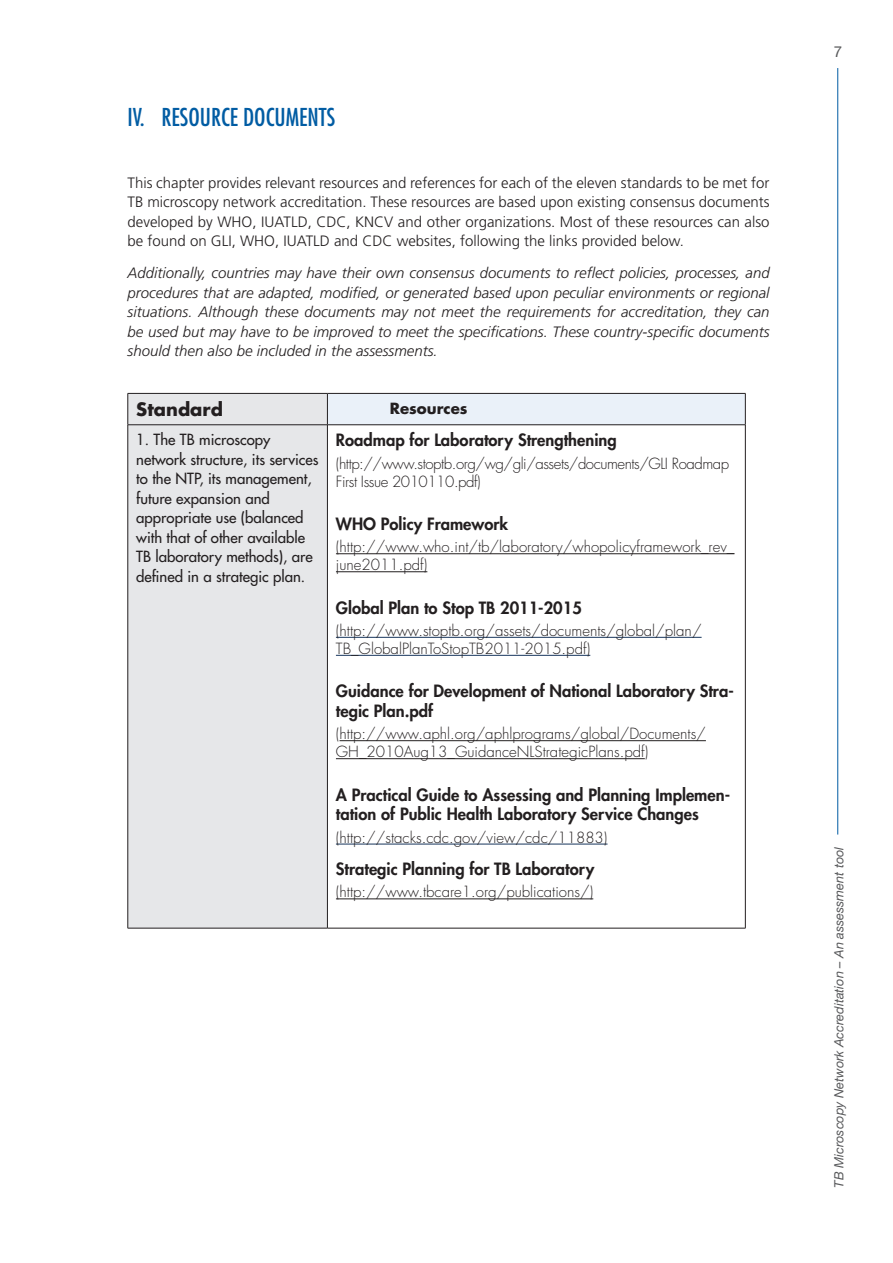
<style>
.page{position:relative;width:893px;height:1263px;background:#fff}
.page>*{position:absolute;margin:0;border:0;box-sizing:border-box;transform-origin:0 0}
.t1{font:condensed 24px "Futura";color:#015ca3}
.t2{font:700 18px "Futura";color:#231f20}
.t3{font:800 16.5px/19.8px "Futura";color:#231f20}
.t4{font:italic 300 15px/19.5px "Frutiger";color:#231f20;text-align:justify}
.t5{font:300 15px/18px "Futura";color:#231f20}
.t6{font:300 15px/19.5px "Frutiger";color:#231f20;text-align:justify}
.t7{font:15px/19.5px "Futura";color:#231f20}
.t8{font:300 15px/18px "Futura";letter-spacing:-.03em;color:#231f20}
.t9{font:700 15px "Futura";color:#231f20}
.t10{font:15px "Helvetica Neue";color:#57585a}
.t11{font:italic 12.75px "Helvetica Neue";letter-spacing:-.005em;color:#57585a}
</style>
<div class="page">
<hr style="left:837px;top:68px;width:1px;height:766px;background:#015ca3">
<div style="left:129px;top:394px;width:198px;height:534px;background:#e6e7e9"></div>
<div style="left:327px;top:393px;width:418px;height:32px;background:#eaf1f9"></div>
<hr style="left:128px;top:393px;width:199px;height:1px;background:#231f20">
<hr style="left:128px;top:394px;width:1px;height:30px;background:#231f20">
<hr style="left:327px;top:393px;width:419px;height:1px;background:#231f20">
<hr style="left:327px;top:394px;width:1px;height:30px;background:#231f20">
<hr style="left:745px;top:394px;width:1px;height:30px;background:#231f20">
<hr style="left:128px;top:424px;width:199px;height:1px;background:#231f20">
<hr style="left:128px;top:425px;width:1px;height:503px;background:#231f20">
<hr style="left:327px;top:424px;width:419px;height:1px;background:#231f20">
<hr style="left:327px;top:425px;width:1px;height:503px;background:#231f20">
<hr style="left:745px;top:425px;width:1px;height:503px;background:#231f20">
<hr style="left:128px;top:928px;width:199px;height:1px;background:#231f20">
<hr style="left:327px;top:928px;width:419px;height:1px;background:#231f20">
<hr style="left:336px;top:553px;width:398px;height:1px;background:#231f20">
<hr style="left:336px;top:571px;width:91px;height:1px;background:#231f20">
<hr style="left:336px;top:637px;width:366px;height:1px;background:#17365d">
<hr style="left:336px;top:655px;width:254px;height:1px;background:#17365d">
<hr style="left:340px;top:740px;width:366px;height:1px;background:#231f20">
<hr style="left:336px;top:758px;width:309px;height:1px;background:#231f20">
<hr style="left:336px;top:844px;width:271px;height:1px;background:#17365d">
<hr style="left:336px;top:898px;width:257px;height:1px;background:#231f20">
<h1 class="t1" style="left:128px;top:102px;width:169px">IV. RESOURCE DOCUMENTS</h1>
<p class="t6" style="left:128px;top:173px;width:644px">This chapter provides relevant resources and references for each of the eleven standards to be met for TB microscopy network accreditation. These resources are based upon existing consensus documents developed by WHO, IUATLD, CDC, KNCV and other organizations. Most of these resources can also be found on GLI, WHO, IUATLD and CDC websites, following the links provided below.</p>
<p class="t4" style="left:128px;top:263px;width:644px">Additionally, countries may have their own consensus documents to reflect policies, processes, and procedures that are adapted, modified, or generated based upon peculiar environments or regional situations. Although these documents may not meet the requirements for accreditation, they can be used but may have to be improved to meet the specifications. These country-specific documents should then also be included in the assessments.</p>
<p class="t2" style="left:136px;top:398px;width:88px">Standard</p>
<p class="t9" style="left:390px;top:398px;width:79px">Resources</p>
<p class="t7" style="left:136px;top:430px;width:184px">1. The TB microscopy network structure, its services to the NTP, its management, future expansion and appropriate use (balanced with that of other available<br>TB laboratory methods), are defined in a strategic plan.</p>
<p class="t3" style="left:336px;top:430px;width:282px">Roadmap for Laboratory Strengthening</p>
<p class="t8" style="left:336px;top:455px;width:395px">(http://www.stoptb.org/wg/gli/assets/documents/GLI Roadmap<br>First Issue 2010110.pdf)</p>
<p class="t3" style="left:336px;top:514px;width:174px">WHO Policy Framework</p>
<p class="t5" style="left:336px;top:538px;width:400px">(http://www.who.int/tb/laboratory/whopolicyframework_rev_ june2011.pdf)</p>
<p class="t3" style="left:336px;top:597px;width:247px">Global Plan to Stop TB 2011-2015</p>
<p class="t5" style="left:336px;top:622px;width:367px">(http://www.stoptb.org/assets/documents/global/plan/<br>TB_GlobalPlanToStopTB2011-2015.pdf)</p>
<p class="t3" style="left:336px;top:681px;width:399px">Guidance for Development of National Laboratory Stra&shy;tegic Plan.pdf</p>
<p class="t5" style="left:336px;top:725px;width:371px">(http://www.aphl.org/aphlprograms/global/Documents/<br>GH_2010Aug13_GuidanceNLStrategicPlans.pdf)</p>
<p class="t3" style="left:336px;top:784px;width:396px">A Practical Guide to Assessing and Planning Implemen&shy;tation of Public Health Laboratory Service Changes</p>
<p class="t5" style="left:336px;top:828px;width:273px">(http://stacks.cdc.gov/view/cdc/11883)</p>
<p class="t3" style="left:336px;top:859px;width:260px">Strategic Planning for TB Laboratory</p>
<p class="t5" style="left:336px;top:883px;width:259px">(http://www.tbcare1.org/publications/)</p>
<p class="t10" style="left:834px;top:43px;width:10px">7</p>
<p class="t11" style="left:831px;top:1187px;width:342px;rotate:-90deg">TB Microscopy Network Accreditation – An assessment tool</p>
</div>
